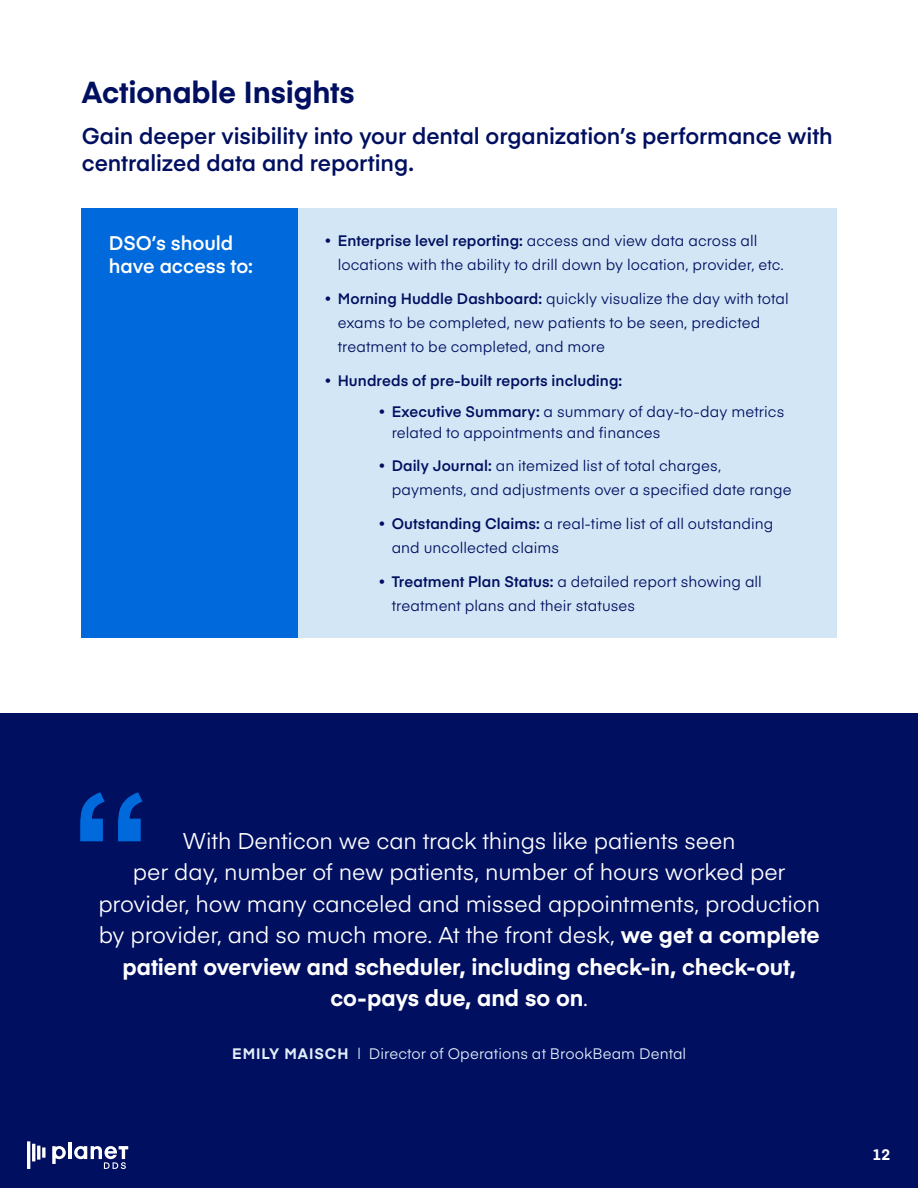
<style>
.page{position:relative;width:918px;height:1188px;background:#fff}
.page>*{position:absolute;margin:0;border:0;box-sizing:border-box;transform-origin:0 0}
.t1{font:700 30px "Eina 03";letter-spacing:-.005em;color:#000f60}
.t2{font:22.5px/31.5px "Eina 03";letter-spacing:-.005em;color:#fff;text-align:center}
.t3{font:600 22.5px/27px "Eina 03";letter-spacing:-.005em;color:#000f60}
.t4{font:600 19.5px/23.4px "Eina 03";color:#fff}
.t5{font:15px/24px "Eina 03";letter-spacing:.005em;color:#000f60}
.t6{font:15px "Eina 03";letter-spacing:.005em;color:#e1eef9}
.t7{font:600 15px "Eina 03";letter-spacing:.005em;color:#000f60}
.t8{font:700 15px "Eina 03";color:#fff}
.s1{font-weight:700}
.s2{font-weight:600}
</style>
<div class="page">
<div style="left:298px;top:208px;width:539px;height:429px;background:#d3e6f5"></div>
<div style="left:82px;top:208px;width:216px;height:429px;background:#0069dc"></div>
<div style="left:0;top:713px;width:918px;height:475px;background:#000f60"></div>
<svg style="left:80px;top:792px;width:63px;height:49px"></svg>
<hr style="left:68px;top:1143px;width:4px;height:16px;background:#fff">
<svg style="left:52px;top:1146px;width:14px;height:18px"></svg>
<hr style="left:27px;top:1141px;width:3px;height:28px;background:#fff">
<hr style="left:32px;top:1144px;width:3px;height:17px;background:#fff">
<hr style="left:37px;top:1146px;width:3px;height:14px;background:#fff">
<svg style="left:42px;top:1147px;width:4px;height:11px"></svg>
<svg style="left:74px;top:1146px;width:54px;height:23px"></svg>
<h1 class="t1" style="left:82px;top:70px;width:274px">Actionable Insights</h1>
<h2 class="t3" style="left:82px;top:121px;width:752px">Gain deeper visibility into your dental organization’s performance with centralized data and reporting.</h2>
<h3 class="t4" style="left:109px;top:230px;width:146px">DSO’s should have access to:</h3>
<p class="t5" style="left:338px;top:228px;width:448px;text-indent:-14px"><span class="s1">•</span> <span class="s2">Enterprise level reporting:</span> access and view data across all locations with the ability to drill down by location, provider, etc.</p>
<p class="t5" style="left:338px;top:286px;width:453px;text-indent:-14px"><span class="s1">•</span> <span class="s2">Morning Huddle Dashboard:</span> quickly visualize the day with total exams to be completed, new patients to be seen, predicted treatment to be completed, and more</p>
<p class="t7" style="left:324px;top:369px;width:300px"><span class="s1">•</span> Hundreds of pre-built reports including:</p>
<p class="t5" style="left:392px;top:400px;width:394px;line-height:21px;text-indent:-14px"><span class="s1">•</span> <span class="s2">Executive Summary:</span> a summary of day-to-day metrics related to appointments and finances</p>
<p class="t5" style="left:392px;top:453px;width:402px;text-indent:-14px"><span class="s1">•</span> <span class="s2">Daily Journal:</span> an itemized list of total charges, payments, and adjustments over a specified date range</p>
<p class="t5" style="left:392px;top:511px;width:383px;text-indent:-14px"><span class="s1">•</span> <span class="s2">Outstanding Claims:</span> a real-time list of all outstanding and uncollected claims</p>
<p class="t5" style="left:392px;top:568px;width:372px;text-indent:-14px"><span class="s1">•</span> <span class="s2">Treatment Plan Status:</span> a detailed report showing all treatment plans and their statuses</p>
<p class="t2" style="left:98px;top:823px;width:723px">With Denticon we can track things like patients seen<br>per day, number of new patients, number of hours worked per provider, how many canceled and missed appointments, production by provider, and so much more. At the front desk, <span class="s1">we get a complete patient overview and scheduler, including check-in, check-out, co-pays due, and so on</span>.</p>
<p class="t6" style="left:232px;top:1042px;width:456px"><span class="s1">EMILY MAISCH</span> | Director of Operations at BrookBeam Dental</p>
<p class="t8" style="left:873px;top:1144px;width:19px">12</p>
</div>
